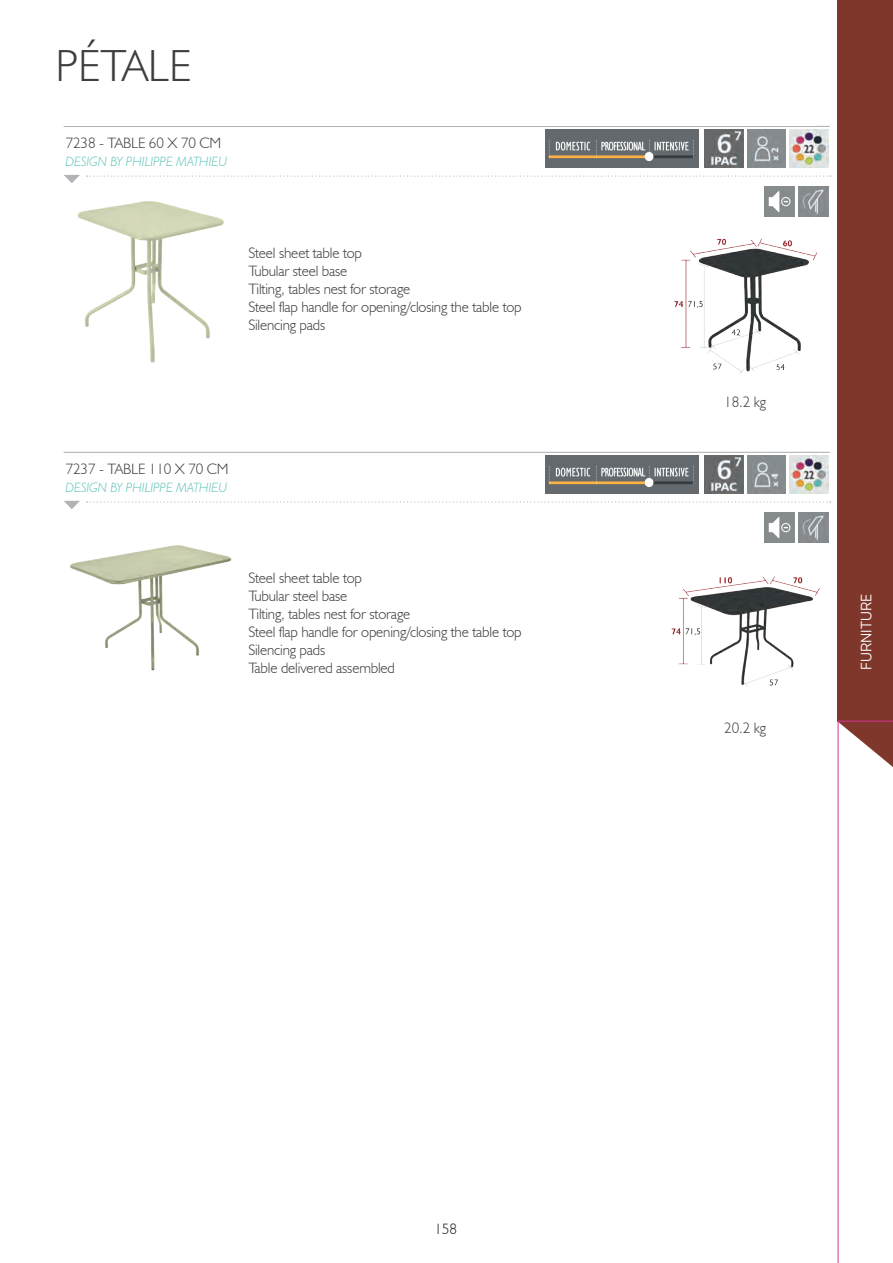
<style>
.page{position:relative;width:893px;height:1263px;background:#fff}
.page>*{position:absolute;margin:0;border:0;box-sizing:border-box;transform-origin:0 0}
.t1{font:300 45px "Humanist 521 BT";color:#3e3e3f}
.t2{font:300 15px/18px "Humanist 521 BT";letter-spacing:-.01em;color:#3e3e3f}
.t3{font:15px "Gilroy";color:#fff}
.t4{font:300 15px "Humanist 521 BT";color:#231f20}
.t5{font:italic 300 13.5px "Humanist 521 BT";color:#5fc5ba}
</style>
<div class="page">
<svg style="left:87px;top:501px;width:744px;height:2px"></svg>
<hr style="left:64px;top:452px;width:766px;height:1px;background:#b2b3b7">
<img style="left:70px;top:545px;width:162px;height:126px">
<img style="left:764px;top:512px;width:30px;height:30px">
<img style="left:798px;top:512px;width:30px;height:30px">
<img style="left:545px;top:455px;width:153px;height:38px">
<img style="left:705px;top:455px;width:38px;height:38px">
<img style="left:747px;top:455px;width:39px;height:38px">
<img style="left:790px;top:455px;width:38px;height:38px">
<img style="left:671px;top:576px;width:149px;height:111px">
<svg style="left:64px;top:501px;width:16px;height:8px"></svg>
<svg style="left:87px;top:176px;width:744px;height:1px"></svg>
<hr style="left:64px;top:126px;width:766px;height:1px;background:#b2b3b7">
<img style="left:77px;top:201px;width:147px;height:162px">
<img style="left:764px;top:186px;width:30px;height:30px">
<img style="left:798px;top:186px;width:30px;height:30px">
<img style="left:545px;top:129px;width:153px;height:38px">
<img style="left:705px;top:129px;width:38px;height:38px">
<img style="left:747px;top:129px;width:39px;height:38px">
<img style="left:790px;top:129px;width:38px;height:38px">
<img style="left:674px;top:238px;width:143px;height:137px">
<svg style="left:64px;top:175px;width:16px;height:8px"></svg>
<svg style="left:837px;top:0;width:56px;height:1263px"></svg>
<h1 class="t1" style="left:56px;top:38px;width:137px">PÉTALE</h1>
<p class="t2" style="left:66px;top:133px;width:157px">7238 - TABLE 60 X 70 CM</p>
<p class="t5" style="left:66px;top:154px;width:163px">DESIGN BY PHILIPPE MATHIEU</p>
<p class="t2" style="left:248px;top:244px;width:275px">Steel sheet table top<br>Tubular steel base<br>Tilting, tables nest for storage<br>Steel flap handle for opening/closing the table top<br>Silencing pads</p>
<p class="t2" style="left:66px;top:459px;width:164px">7237 - TABLE 110 X 70 CM</p>
<p class="t5" style="left:66px;top:480px;width:163px">DESIGN BY PHILIPPE MATHIEU</p>
<p class="t2" style="left:248px;top:569px;width:275px">Steel sheet table top<br>Tubular steel base<br>Tilting, tables nest for storage<br>Steel flap handle for opening/closing the table top<br>Silencing pads<br>Table delivered assembled</p>
<p class="t4" style="left:434px;top:1219px;width:24px">158</p>
<p class="t2" style="left:724px;top:393px;width:43px">18.2 kg</p>
<p class="t2" style="left:724px;top:718px;width:43px">20.2 kg</p>
<p class="t3" style="left:857px;top:670px;width:77px;rotate:-90deg">FURNITURE</p>
</div>
